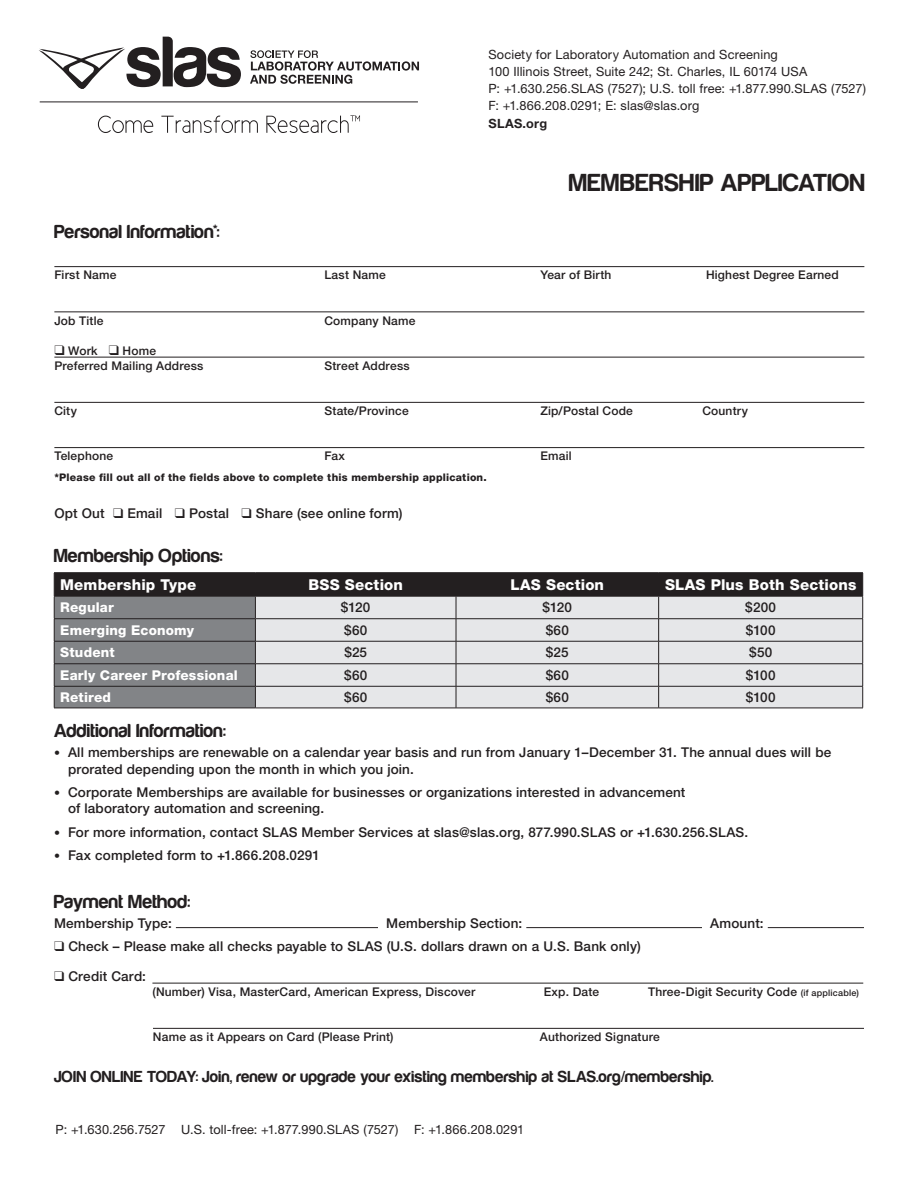
<style>
.page{position:relative;width:918px;height:1188px;background:#fff}
.page>*{position:absolute;margin:0;border:0;box-sizing:border-box;transform-origin:0 0}
.t1{font:700 25.5px "Harabara";letter-spacing:.02em;color:#231f20}
.t2{font:700 19.5px "Harabara";letter-spacing:.015em;color:#231f20}
.t3{font:700 16.5px "Harabara";letter-spacing:.02em;color:#231f20}
.t4{font:800 15px "Helvetica Neue LT Std";letter-spacing:.01em;color:#fff}
.t5{font:500 13.5px/16.5px "Helvetica Neue LT Std";letter-spacing:.01em;color:#231f20}
.t6{font:800 13.5px "Helvetica Neue LT Std";letter-spacing:.015em;color:#fff}
.t7{font:12.75px/17.2px "Helvetica Neue LT Std";letter-spacing:.01em;color:#231f20}
.t8{font:700 12.75px "Helvetica Neue LT Std";letter-spacing:.025em;color:#231f20}
.t9{font:500 12px/15.3px "Helvetica Neue LT Std";letter-spacing:.015em;color:#231f20}
.t10{font:800 10.5px "Helvetica Neue LT Std";letter-spacing:.02em;color:#231f20}
.s1{font-size:12px}
.s2{font-size:9px}
</style>
<div class="page">
<hr style="left:54px;top:266px;width:810px;height:1px;background:#231f20">
<hr style="left:54px;top:311px;width:810px;height:1px;background:#231f20">
<hr style="left:54px;top:357px;width:810px;height:1px;background:#231f20">
<hr style="left:54px;top:402px;width:810px;height:1px;background:#231f20">
<hr style="left:54px;top:447px;width:810px;height:1px;background:#231f20">
<hr style="left:54px;top:572px;width:201px;height:1px;background:#231f20">
<hr style="left:255px;top:572px;width:201px;height:1px;background:#231f20">
<hr style="left:456px;top:572px;width:203px;height:1px;background:#231f20">
<hr style="left:659px;top:572px;width:204px;height:1px;background:#231f20">
<svg style="left:54px;top:573px;width:809px;height:135px;background:#a8a8aa"></svg>
<hr style="left:54px;top:708px;width:201px;height:1px;background:#231f20">
<hr style="left:255px;top:708px;width:201px;height:1px;background:#231f20">
<hr style="left:456px;top:708px;width:203px;height:1px;background:#231f20">
<hr style="left:659px;top:708px;width:204px;height:1px;background:#231f20">
<hr style="left:176px;top:927px;width:202px;height:1px;background:#231f20">
<hr style="left:526px;top:927px;width:176px;height:1px;background:#231f20">
<hr style="left:768px;top:927px;width:96px;height:1px;background:#231f20">
<hr style="left:152px;top:983px;width:711px;height:1px;background:#231f20">
<hr style="left:153px;top:1028px;width:711px;height:1px;background:#231f20">
<svg style="left:250px;top:50px;width:169px;height:34px"></svg>
<svg style="left:39px;top:37px;width:202px;height:52px"></svg>
<svg style="left:98px;top:116px;width:55px;height:17px"></svg>
<svg style="left:161px;top:116px;width:97px;height:17px"></svg>
<svg style="left:266px;top:115px;width:94px;height:18px"></svg>
<hr style="left:40px;top:102px;width:378px;height:1px;background:#231f20">
<p class="t7" style="left:488px;top:45px;width:379px">Society for Laboratory Automation and Screening<br>100 Illinois Street, Suite 242; St. Charles, IL 60174 USA<br>P: +1.630.256.SLAS (7527); U.S. toll free: +1.877.990.SLAS (7527)<br>F: +1.866.208.0291; E: slas@slas.org</p>
<p class="t8" style="left:488px;top:115px;width:60px">SLAS.org</p>
<h1 class="t1" style="left:569px;top:170px;width:297px">MEMBERSHIP APPLICATION</h1>
<h2 class="t2" style="left:54px;top:221px;width:167px">Personal Information*:</h2>
<p class="t9" style="left:54px;top:267px;width:64px">First Name</p>
<p class="t9" style="left:324px;top:267px;width:63px">Last Name</p>
<p class="t9" style="left:540px;top:267px;width:73px">Year of Birth</p>
<p class="t9" style="left:706px;top:267px;width:134px">Highest Degree Earned</p>
<p class="t9" style="left:54px;top:313px;width:51px">Job Title</p>
<p class="t9" style="left:324px;top:313px;width:93px">Company Name</p>
<p class="t9" style="left:54px;top:343px;width:151px">❑ Work ❑ Home<br>Preferred Mailing Address</p>
<p class="t9" style="left:324px;top:358px;width:87px">Street Address</p>
<p class="t9" style="left:54px;top:403px;width:24px">City</p>
<p class="t9" style="left:324px;top:403px;width:86px">State/Province</p>
<p class="t9" style="left:540px;top:403px;width:94px">Zip/Postal Code</p>
<p class="t9" style="left:702px;top:403px;width:47px">Country</p>
<p class="t9" style="left:54px;top:448px;width:60px">Telephone</p>
<p class="t9" style="left:324px;top:448px;width:22px">Fax</p>
<p class="t9" style="left:540px;top:448px;width:33px">Email</p>
<p class="t10" style="left:54px;top:471px;width:434px">*Please fill out all of the fields above to complete this membership application.</p>
<p class="t5" style="left:54px;top:505px;width:350px">Opt Out ❑ Email ❑ Postal ❑ Share (see online form)</p>
<h2 class="t2" style="left:54px;top:545px;width:170px">Membership Options:</h2>
<p class="t4" style="left:60px;top:576px;width:138px">Membership Type</p>
<p class="t4" style="left:308px;top:576px;width:96px">BSS Section</p>
<p class="t4" style="left:511px;top:576px;width:95px">LAS Section</p>
<p class="t4" style="left:665px;top:576px;width:193px">SLAS Plus Both Sections</p>
<p class="t6" style="left:60px;top:599px;width:55px">Regular</p>
<p class="t5" style="left:341px;top:599px;width:31px">$120</p>
<p class="t5" style="left:543px;top:599px;width:31px">$120</p>
<p class="t5" style="left:745px;top:599px;width:32px">$200</p>
<p class="t6" style="left:60px;top:622px;width:135px">Emerging Economy</p>
<p class="t5" style="left:344px;top:622px;width:25px">$60</p>
<p class="t5" style="left:546px;top:622px;width:25px">$60</p>
<p class="t5" style="left:746px;top:622px;width:31px">$100</p>
<p class="t6" style="left:60px;top:644px;width:56px">Student</p>
<p class="t5" style="left:344px;top:644px;width:24px">$25</p>
<p class="t5" style="left:546px;top:644px;width:24px">$25</p>
<p class="t5" style="left:749px;top:644px;width:25px">$50</p>
<p class="t6" style="left:60px;top:667px;width:179px">Early Career Professional</p>
<p class="t5" style="left:344px;top:667px;width:25px">$60</p>
<p class="t5" style="left:546px;top:667px;width:25px">$60</p>
<p class="t5" style="left:746px;top:667px;width:31px">$100</p>
<p class="t6" style="left:60px;top:689px;width:52px">Retired</p>
<p class="t5" style="left:344px;top:689px;width:25px">$60</p>
<p class="t5" style="left:546px;top:689px;width:25px">$60</p>
<p class="t5" style="left:746px;top:689px;width:31px">$100</p>
<h2 class="t2" style="left:54px;top:721px;width:173px">Additional Information:</h2>
<p class="t5" style="left:68px;top:744px;width:765px;text-indent:-14px"><span class="s1">•</span> All memberships are renewable on a calendar year basis and run from January 1–December 31. The annual dues will be prorated depending upon the month in which you join.</p>
<p class="t5" style="left:68px;top:784px;width:619px;text-indent:-14px"><span class="s1">•</span> Corporate Memberships are available for businesses or organizations interested in advancement of laboratory automation and screening.</p>
<p class="t5" style="left:54px;top:823px;width:696px"><span class="s1">•</span> For more information, contact SLAS Member Services at slas@slas.org, 877.990.SLAS or +1.630.256.SLAS.</p>
<p class="t5" style="left:54px;top:847px;width:267px"><span class="s1">•</span> Fax completed form to +1.866.208.0291</p>
<h2 class="t2" style="left:54px;top:891px;width:137px">Payment Method:</h2>
<p class="t5" style="left:54px;top:914px;width:119px">Membership Type:</p>
<p class="t5" style="left:386px;top:914px;width:137px">Membership Section:</p>
<p class="t5" style="left:710px;top:914px;width:55px">Amount:</p>
<p class="t5" style="left:54px;top:938px;width:588px">❑ Check – Please make all checks payable to SLAS (U.S. dollars drawn on a U.S. Bank only)</p>
<p class="t5" style="left:54px;top:968px;width:94px">❑ Credit Card:</p>
<p class="t9" style="left:152px;top:984px;width:324px">(Number) Visa, MasterCard, American Express, Discover</p>
<p class="t9" style="left:544px;top:984px;width:57px">Exp. Date</p>
<p class="t9" style="left:648px;top:984px;width:213px">Three-Digit Security Code <span class="s2">(if applicable)</span></p>
<p class="t9" style="left:153px;top:1029px;width:242px">Name as it Appears on Card (Please Print)</p>
<p class="t9" style="left:540px;top:1029px;width:121px">Authorized Signature</p>
<p class="t3" style="left:54px;top:1068px;width:661px">JOIN ONLINE TODAY: Join, renew or upgrade your existing membership at SLAS.org/membership.</p>
<p class="t7" style="left:56px;top:1121px;width:470px">P: +1.630.256.7527 U.S. toll-free: +1.877.990.SLAS (7527) F: +1.866.208.0291</p>
</div>
